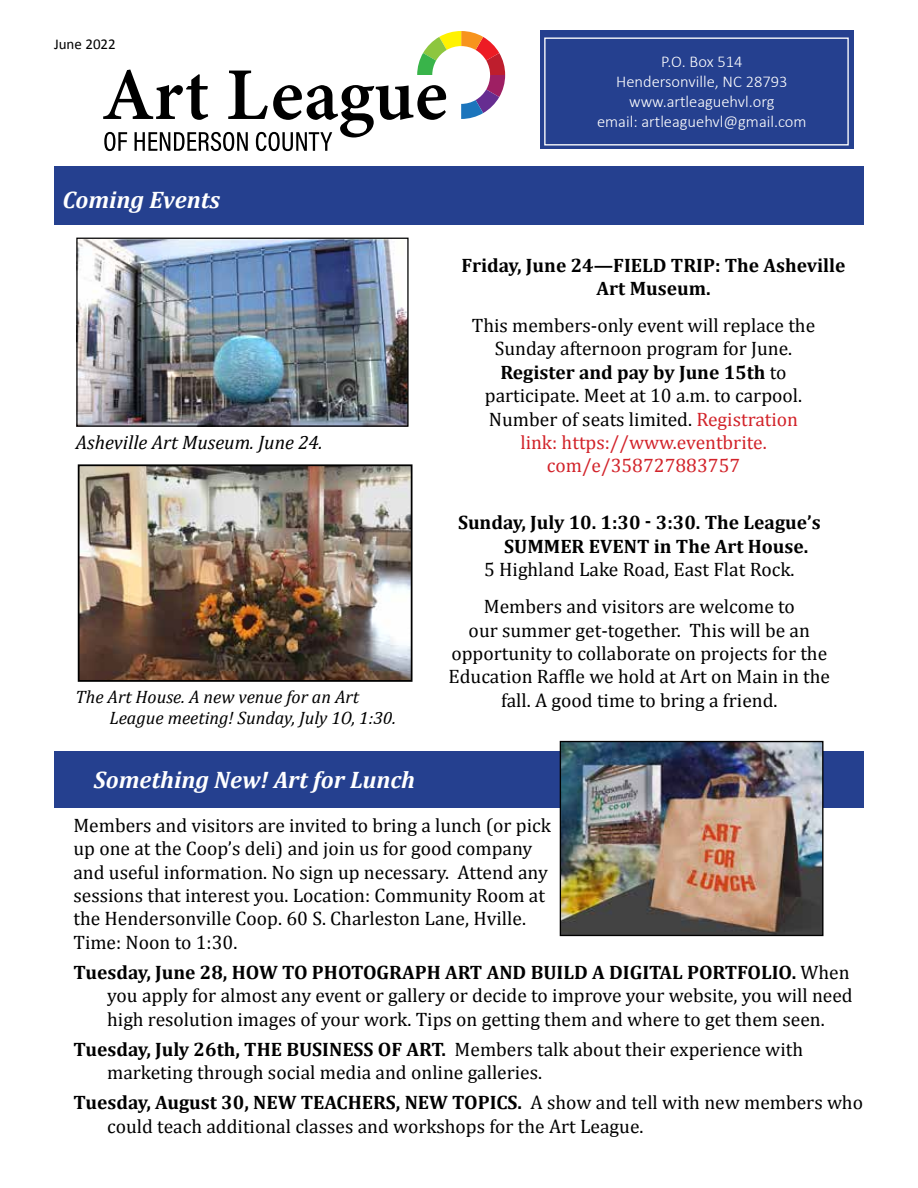
<style>
.page{position:relative;width:918px;height:1188px;background:#fff}
.page>*{position:absolute;margin:0;border:0;box-sizing:border-box;transform-origin:0 0}
.t1{font:italic 700 24px "Cambria";color:#fff}
.t2{font:19.5px/23.4px "Cambria";color:#000}
.t3{font:700 19.5px/23.4px "Cambria";color:#000;text-align:center}
.t4{font:italic 19.5px "Cambria";color:#000}
.t5{font:italic 18px/21.6px "Cambria";color:#000}
.t6{font:300 16.5px/19.8px "Calibri";color:#fff;text-align:center}
.t7{font:15px "Calibri";color:#000}
.s1{font-weight:700}
.s2{color:#d2232a}
</style>
<div class="page">
<div style="left:54px;top:166px;width:810px;height:59px;background:#25408f"></div>
<svg style="left:103px;top:31px;width:402px;height:120px"></svg>
<div style="left:540px;top:30px;width:313px;height:119px;background:#25408f"></div>
<div style="left:544px;top:38px;width:305px;height:107px;border:1px solid #fff"></div>
<img style="left:78px;top:240px;width:329px;height:185px">
<div style="left:76px;top:238px;width:333px;height:189px;border:1px solid #000"></div>
<img style="left:81px;top:467px;width:329px;height:212px">
<div style="left:78px;top:464px;width:335px;height:218px;border:2px solid #000"></div>
<div style="left:54px;top:752px;width:810px;height:56px;background:#25408f"></div>
<img style="left:562px;top:743px;width:259px;height:191px">
<div style="left:560px;top:741px;width:263px;height:195px;border:1px solid #000"></div>
<p class="t7" style="left:54px;top:34px;width:63px">June 2022</p>
<p class="t1" style="left:63px;top:183px;width:159px">Coming Events</p>
<p class="t4" style="left:76px;top:428px;width:249px">Asheville Art Museum. June 24.</p>
<p class="t5" style="left:109px;top:685px;width:288px;text-indent:-34px">The Art House. A new venue for an Art<br>League meeting! Sunday, July 1O, 1:30.</p>
<p class="t6" style="left:597px;top:52px;width:211px">P.O. Box 514<br>Hendersonville, NC 28793 www.artleaguehvl.org<br>email: artleaguehvl@gmail.com</p>
<p class="t3" style="left:462px;top:253px;width:386px">Friday, June 24—FIELD TRIP: The Asheville<br>Art Museum.</p>
<p class="t2" style="left:472px;top:314px;width:345px;text-align:center">This members-only event will replace the Sunday afternoon program for June.<br><span class="s1">Register and pay by June 15th</span> to participate. Meet at 10 a.m. to carpool.<br>Number of seats limited. <span class="s2">Registration link: https://www.eventbrite. com/e/358727883757</span></p>
<p class="t3" style="left:504px;top:510px;width:318px;text-align:left;text-indent:-46px">Sunday, July 10. 1:30 - 3:30. The League’s<br>SUMMER EVENT in The Art House.</p>
<p class="t2" style="left:484px;top:551px;width:313px;line-height:36.9px">5 Highland Lake Road, East Flat Rock.<br>Members and visitors are welcome to</p>
<p class="t2" style="left:449px;top:618px;width:383px;text-align:center">our summer get-together. This will be an opportunity to collaborate on projects for the Education Raffle we hold at Art on Main in the fall. A good time to bring a friend.</p>
<p class="t1" style="left:94px;top:763px;width:323px">Something New! Art for Lunch</p>
<p class="t2" style="left:73px;top:813px;width:479px">Members and visitors are invited to bring a lunch (or pick up one at the Coop’s deli) and join us for good company and useful information. No sign up necessary. Attend any sessions that interest you. Location: Community Room at the Hendersonville Coop. 60 S. Charleston Lane, Hville.<br>Time: Noon to 1:30.</p>
<p class="t2" style="left:107px;top:961px;width:747px;text-indent:-34px"><span class="s1">Tuesday, June 28, HOW TO PHOTOGRAPH ART AND BUILD A DIGITAL PORTFOLIO.</span> When you apply for almost any event or gallery or decide to improve your website, you will need high resolution images of your work. Tips on getting them and where to get them seen.</p>
<p class="t2" style="left:107px;top:1037px;width:698px;text-indent:-34px"><span class="s1">Tuesday, July 26th, THE BUSINESS OF ART.</span> Members talk about their experience with marketing through social media and online galleries.</p>
<p class="t2" style="left:107px;top:1091px;width:757px;text-indent:-34px"><span class="s1">Tuesday, August 30, NEW TEACHERS, NEW TOPICS.</span> A show and tell with new members who could teach additional classes and workshops for the Art League.</p>
</div>
